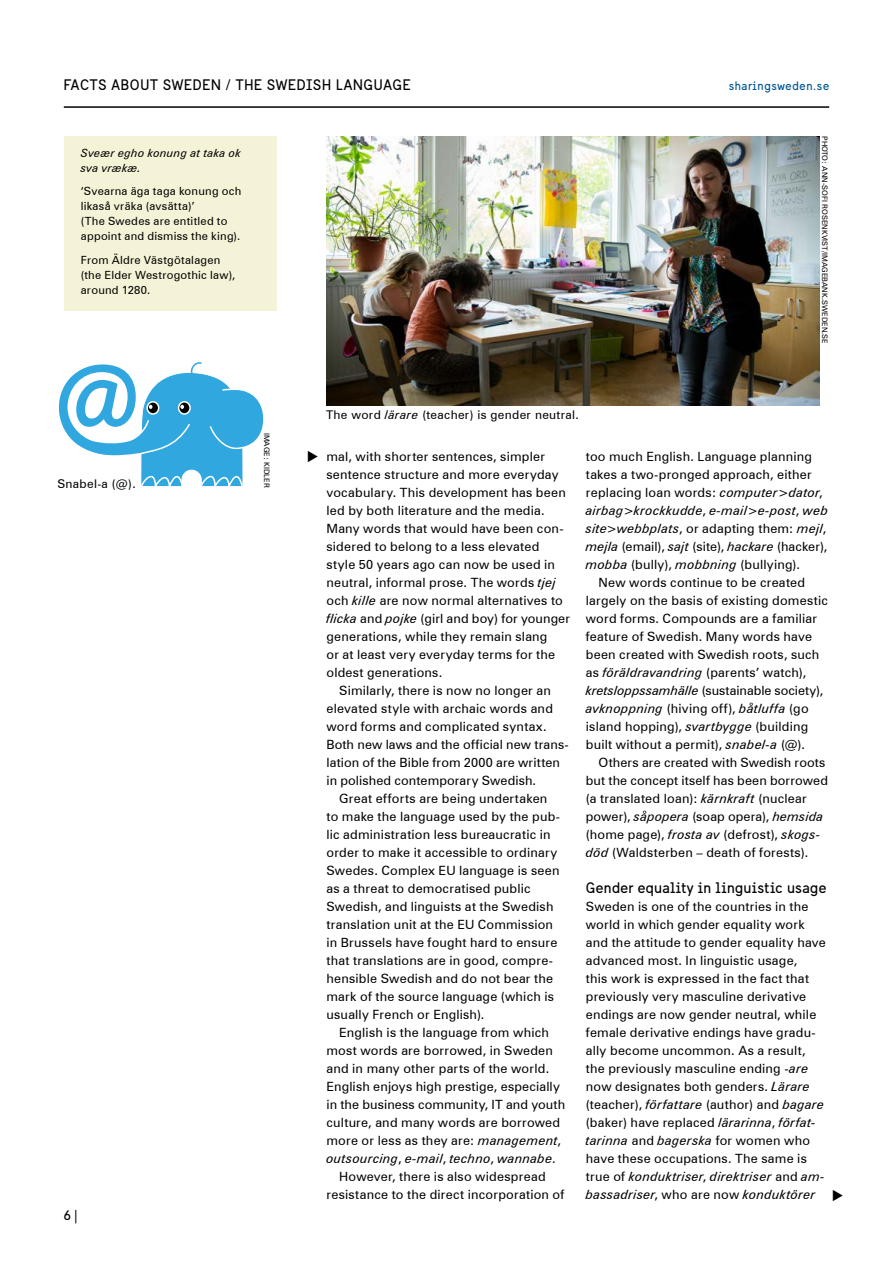
<style>
.page{position:relative;width:893px;height:1263px;background:#fff}
.page>*{position:absolute;margin:0;border:0;box-sizing:border-box;transform-origin:0 0}
.t1{font:15px "Sweden Sans";letter-spacing:.035em;color:#000}
.t2{font:13.5px "Sweden Sans";color:#000}
.t3{font:12.75px/18px "Zurich BT";letter-spacing:.015em;color:#000}
.t4{font:italic 12.75px "Zurich BT";letter-spacing:.01em;color:#000}
.t5{font:12.75px "Zurich BT";letter-spacing:-.005em;color:#000}
.t6{font:12px "Zurich BT";letter-spacing:.025em;color:#000}
.t7{font:12px "Sweden Sans";letter-spacing:.05em;color:#005694}
.t8{font:11.25px/15px "Zurich BT";letter-spacing:.02em;color:#000}
.t9{font:italic 11.25px/15px "Zurich BT";letter-spacing:.015em;color:#000}
.t10{font:7.5px "Zurich BT";color:#000}
.s1{font-style:italic}
.s2{font-style:normal}
</style>
<div class="page">
<hr style="left:64px;top:106px;width:765px;height:2px;background:#000">
<img style="left:326px;top:136px;width:493px;height:269px">
<div style="left:64px;top:136px;width:212px;height:175px;background:#f5f3d7"></div>
<svg style="left:58px;top:362px;width:206px;height:125px"></svg>
<p class="t1" style="left:64px;top:76px;width:348px">FACTS ABOUT SWEDEN / THE SWEDISH LANGUAGE</p>
<p class="t7" style="left:729px;top:78px;width:102px">sharingsweden.se</p>
<p class="t9" style="left:81px;top:145px;width:162px">Sveær egho konung at taka ok sva vrækæ.</p>
<p class="t8" style="left:81px;top:184px;width:162px">‘Svearna äga taga konung och likaså vräka (avsätta)’<br>(The Swedes are entitled to appoint and dismiss the king).</p>
<p class="t8" style="left:81px;top:252px;width:156px">From Äldre Västgötalagen (the Elder Westrogothic law), around 1280.</p>
<p class="t6" style="left:57px;top:476px;width:80px">Snabel-a (@).</p>
<p class="t10" style="left:272px;top:433px;width:56px;rotate:90deg">IMAGE: KIDLER</p>
<p class="t2" style="left:64px;top:1207px;width:15px">6 |</p>
<p class="t6" style="left:326px;top:408px;width:254px">The word <span class="s1">lärare</span> (teacher) is gender neutral.</p>
<p class="t10" style="left:829px;top:136px;width:209px;rotate:90deg">PHOTO: ANN-SOFI ROSENKVIST/IMAGEBANK.SWEDEN.SE</p>
<p class="t3" style="left:326px;top:447px;width:220px">mal, with shorter sentences, simpler</p>
<p class="t3" style="left:326px;top:465px;width:234px">sentence structure and more everyday</p>
<p class="t3" style="left:326px;top:483px;width:241px">vocabulary. This development has been</p>
<p class="t3" style="left:326px;top:501px;width:220px">led by both literature and the media.</p>
<p class="t3" style="left:326px;top:519px;width:239px">Many words that would have been con-</p>
<p class="t3" style="left:326px;top:537px;width:214px">sidered to belong to a less elevated</p>
<p class="t3" style="left:326px;top:555px;width:230px">style 50 years ago can now be used in</p>
<p class="t3" style="left:326px;top:573px;width:231px">neutral, informal prose. The words <span class="s1">tjej</span></p>
<p class="t3" style="left:326px;top:591px;width:238px">och <span class="s1">kille</span> are now normal alternatives to</p>
<p class="t3" style="left:326px;top:609px;width:245px"><span class="s1">flicka</span> and <span class="s1">pojke</span> (girl and boy) for younger</p>
<p class="t3" style="left:326px;top:627px;width:223px">generations, while they remain slang</p>
<p class="t3" style="left:326px;top:645px;width:230px">or at least very everyday terms for the</p>
<p class="t3" style="left:326px;top:663px;width:117px">oldest generations.</p>
<p class="t3" style="left:339px;top:681px;width:213px">Similarly, there is now no longer an</p>
<p class="t3" style="left:326px;top:699px;width:228px">elevated style with archaic words and</p>
<p class="t3" style="left:326px;top:717px;width:222px">word forms and complicated syntax.</p>
<p class="t3" style="left:326px;top:735px;width:244px">Both new laws and the official new trans-</p>
<p class="t3" style="left:326px;top:753px;width:235px">lation of the Bible from 2000 are written</p>
<p class="t3" style="left:326px;top:771px;width:211px">in polished contemporary Swedish.</p>
<p class="t3" style="left:339px;top:789px;width:210px">Great efforts are being undertaken</p>
<p class="t3" style="left:326px;top:807px;width:235px">to make the language used by the pub-</p>
<p class="t3" style="left:326px;top:825px;width:226px">lic administration less bureaucratic in</p>
<p class="t3" style="left:326px;top:843px;width:232px">order to make it accessible to ordinary</p>
<p class="t3" style="left:326px;top:861px;width:235px">Swedes. Complex EU language is seen</p>
<p class="t3" style="left:326px;top:879px;width:206px">as a threat to democratised public</p>
<p class="t3" style="left:326px;top:897px;width:229px">Swedish, and linguists at the Swedish</p>
<p class="t3" style="left:326px;top:915px;width:228px">translation unit at the EU Commission</p>
<p class="t3" style="left:326px;top:933px;width:232px">in Brussels have fought hard to ensure</p>
<p class="t3" style="left:326px;top:951px;width:228px">that translations are in good, compre-</p>
<p class="t3" style="left:326px;top:969px;width:228px">hensible Swedish and do not bear the</p>
<p class="t3" style="left:326px;top:987px;width:229px">mark of the source language (which is</p>
<p class="t3" style="left:326px;top:1005px;width:159px">usually French or English).</p>
<p class="t3" style="left:339px;top:1023px;width:211px">English is the language from which</p>
<p class="t3" style="left:326px;top:1041px;width:228px">most words are borrowed, in Sweden</p>
<p class="t3" style="left:326px;top:1059px;width:224px">and in many other parts of the world.</p>
<p class="t3" style="left:326px;top:1077px;width:235px">English enjoys high prestige, especially</p>
<p class="t3" style="left:326px;top:1095px;width:240px">in the business community, IT and youth</p>
<p class="t3" style="left:326px;top:1113px;width:235px">culture, and many words are borrowed</p>
<p class="t3" style="left:326px;top:1131px;width:236px">more or less as they are: <span class="s1">management</span>,</p>
<p class="t4" style="left:326px;top:1150px;width:231px">outsourcing<span class="s2">,</span> e-mail<span class="s2">,</span> techno<span class="s2">,</span> wannabe<span class="s2">.</span></p>
<p class="t3" style="left:339px;top:1167px;width:208px">However, there is also widespread</p>
<p class="t3" style="left:326px;top:1185px;width:240px">resistance to the direct incorporation of</p>
<p class="t3" style="left:586px;top:447px;width:228px">too much English. Language planning</p>
<p class="t3" style="left:586px;top:465px;width:227px">takes a two-pronged approach, either</p>
<p class="t3" style="left:586px;top:483px;width:238px">replacing loan words: <span class="s1">computer</span>&gt;<span class="s1">dator</span>,</p>
<p class="t4" style="left:586px;top:502px;width:244px">airbag<span class="s2">&gt;</span>krockkudde<span class="s2">,</span> e-mail<span class="s2">&gt;</span>e-post<span class="s2">,</span> web</p>
<p class="t3" style="left:586px;top:519px;width:242px"><span class="s1">site</span>&gt;<span class="s1">webbplats</span>, or adapting them: <span class="s1">mejl</span>,</p>
<p class="t3" style="left:586px;top:537px;width:243px"><span class="s1">mejla</span> (email), <span class="s1">sajt</span> (site), <span class="s1">hackare</span> (hacker),</p>
<p class="t3" style="left:586px;top:555px;width:216px"><span class="s1">mobba</span> (bully), <span class="s1">mobbning</span> (bullying).</p>
<p class="t3" style="left:599px;top:573px;width:208px">New words continue to be created</p>
<p class="t3" style="left:586px;top:591px;width:244px">largely on the basis of existing domestic</p>
<p class="t3" style="left:586px;top:609px;width:233px">word forms. Compounds are a familiar</p>
<p class="t3" style="left:586px;top:627px;width:228px">feature of Swedish. Many words have</p>
<p class="t3" style="left:586px;top:645px;width:235px">been created with Swedish roots, such</p>
<p class="t3" style="left:586px;top:663px;width:222px">as <span class="s1">föräldravandring</span> (parents’ watch),</p>
<p class="t5" style="left:586px;top:682px;width:239px"><span class="s1">kretsloppssamhälle</span> (sustainable society),</p>
<p class="t4" style="left:586px;top:700px;width:224px">avknoppning <span class="s2">(hiving off),</span> båtluffa <span class="s2">(go</span></p>
<p class="t3" style="left:586px;top:717px;width:224px">island hopping), <span class="s1">svartbygge</span> (building</p>
<p class="t3" style="left:586px;top:735px;width:221px">built without a permit), <span class="s1">snabel-a</span> (@).</p>
<p class="t3" style="left:599px;top:753px;width:228px">Others are created with Swedish roots</p>
<p class="t3" style="left:586px;top:771px;width:244px">but the concept itself has been borrowed</p>
<p class="t3" style="left:586px;top:789px;width:222px">(a translated loan): <span class="s1">kärnkraft</span> (nuclear</p>
<p class="t3" style="left:586px;top:807px;width:239px">power), <span class="s1">såpopera</span> (soap opera), <span class="s1">hemsida</span></p>
<p class="t3" style="left:586px;top:825px;width:236px">(home page), <span class="s1">frosta av</span> (defrost), <span class="s1">skogs-</span></p>
<p class="t3" style="left:586px;top:843px;width:224px"><span class="s1">död</span> (Waldsterben – death of forests).</p>
<p class="t1" style="left:586px;top:878px;width:242px">Gender equality in linguistic usage</p>
<p class="t3" style="left:586px;top:897px;width:242px">Sweden is one of the countries in the world in which gender equality work and the attitude to gender equality have advanced most. In linguistic usage,<br>this work is expressed in the fact that previously very masculine derivative endings are now gender neutral, while female derivative endings have gradu&shy;ally become uncommon. As a result, the previously masculine ending -<span class="s1">are </span>now designates both genders. <span class="s1">Lärare </span>(teacher), <span class="s1">författare</span> (author) and <span class="s1">bagare </span>(baker) have replaced <span class="s1">lärarinna</span>, <span class="s1">förfat&shy;tarinna</span> and <span class="s1">bagerska</span> for women who have these occupations. The same is true of <span class="s1">konduktriser</span>, <span class="s1">direktriser</span> and <span class="s1">am&shy;bassadriser</span>, who are now <span class="s1">konduktörer</span></p>
</div>
